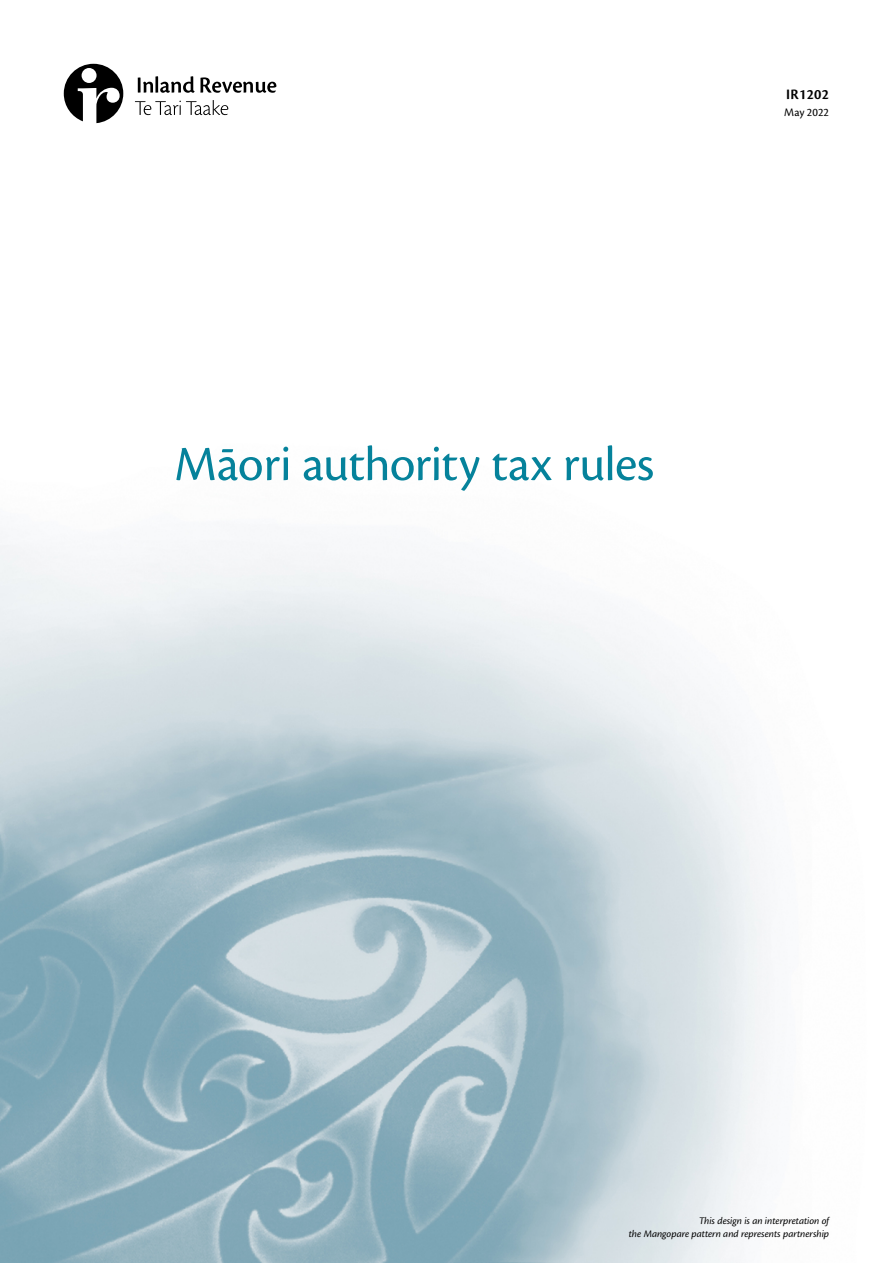
<style>
.page{position:relative;width:893px;height:1263px;background:#fff}
.page>*{position:absolute;margin:0;border:0;box-sizing:border-box;transform-origin:0 0}
.t1{font:51px "Cronos Pro";letter-spacing:-.01em;color:#05829b}
.t2{font:600 15px "Cronos Pro";letter-spacing:.02em;color:#000}
.t3{font:12px "Cronos Pro";color:#000}
.Body_Text_0mm{font:italic 10.5px/13.5px "Cronos Pro";letter-spacing:-.005em;color:#000;text-align:right}
</style>
<div class="page">
<img style="left:0;top:543px;width:770px;height:720px">
<svg style="left:64px;top:64px;width:59px;height:59px"></svg>
<svg style="left:135px;top:100px;width:93px;height:15px"></svg>
<svg style="left:138px;top:76px;width:138px;height:17px"></svg>
<p class="t1" style="left:174px;top:435px;width:481px">Māori authority tax rules</p>
<p class="t2" style="left:786px;top:86px;width:45px">IR1202</p>
<p class="t3" style="left:784px;top:105px;width:46px">May 2022</p>
<p class="Body_Text_0mm" style="left:629px;top:1214px;width:202px">This design is an interpretation of<br>the Mangopare pattern and represents partnership</p>
</div>
